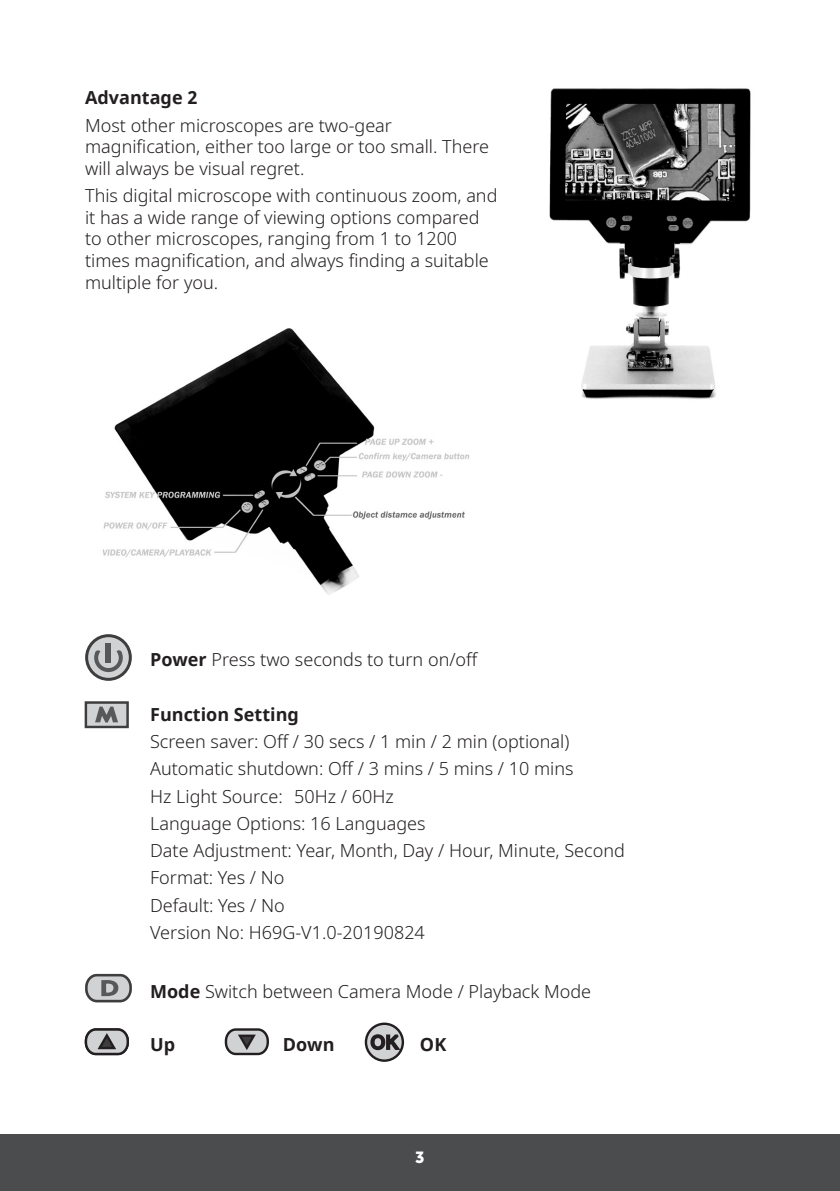
<style>
.page{position:relative;width:840px;height:1191px;background:#fff}
.page>*{position:absolute;margin:0;border:0;box-sizing:border-box;transform-origin:0 0}
.t1{font:300 18px/21.6px "Noto Sans";color:#231f20}
.t2{font:700 18px "Noto Sans";color:#231f20}
.t3{font:16px "Museo Sans 900";color:#fff}
.s1{font-weight:700}
</style>
<div class="page">
<div style="left:0;top:1134px;width:839px;height:57px;background:#4b4c4d"></div>
<img style="left:549px;top:88px;width:202px;height:311px">
<img style="left:102px;top:328px;width:368px;height:267px">
<svg style="left:87px;top:635px;width:43px;height:44px"></svg>
<div style="left:85px;top:634px;width:47px;height:47px;border:3px solid #3e3e3f;border-radius:50%"></div>
<svg style="left:94px;top:649px;width:29px;height:23px"></svg>
<div style="left:106px;top:643px;width:5px;height:19px;background:#57585a"></div>
<div style="left:85px;top:701px;width:44px;height:27px;background:#d1d2d4;border:2px solid #3e3e3f"></div>
<svg style="left:95px;top:706px;width:23px;height:17px"></svg>
<svg style="left:85px;top:973px;width:47px;height:30px"></svg>
<svg style="left:84px;top:1028px;width:45px;height:28px"></svg>
<svg style="left:224px;top:1028px;width:45px;height:28px"></svg>
<svg style="left:366px;top:1023px;width:36px;height:37px"></svg>
<div style="left:364px;top:1022px;width:40px;height:39px;border:2px solid #231f20;border-radius:50%"></div>
<svg style="left:368px;top:1032px;width:35px;height:20px"></svg>
<p class="t2" style="left:85px;top:85px;width:114px">Advantage 2</p>
<p class="t1" style="left:85px;top:115px;width:405px">Most other microscopes are two-gear magnification, either too large or too small. There will always be visual regret.</p>
<p class="t1" style="left:85px;top:185px;width:413px">This digital microscope with continuous zoom, and it has a wide range of viewing options compared to other microscopes, ranging from 1 to 1200 times magnification, and always finding a suitable multiple for you.</p>
<p class="t1" style="left:150px;top:649px;width:329px"><span class="s1">Power</span> Press two seconds to turn on/off</p>
<p class="t2" style="left:150px;top:701px;width:150px">Function Setting</p>
<p class="t1" style="left:150px;top:731px;width:420px">Screen saver: Off / 30 secs / 1 min / 2 min (optional)</p>
<p class="t1" style="left:150px;top:758px;width:424px">Automatic shutdown: Off / 3 mins / 5 mins / 10 mins</p>
<p class="t1" style="left:150px;top:785px;width:245px">Hz Light Source: 50Hz / 60Hz</p>
<p class="t1" style="left:150px;top:813px;width:277px">Language Options: 16 Languages</p>
<p class="t1" style="left:150px;top:840px;width:476px">Date Adjustment: Year, Month, Day / Hour, Minute, Second</p>
<p class="t1" style="left:150px;top:867px;width:136px">Format: Yes / No</p>
<p class="t1" style="left:150px;top:894px;width:136px">Default: Yes / No</p>
<p class="t1" style="left:150px;top:922px;width:276px">Version No: H69G-V1.0-20190824</p>
<p class="t1" style="left:150px;top:981px;width:442px"><span class="s1">Mode</span> Switch between Camera Mode / Playback Mode</p>
<p class="t2" style="left:150px;top:1032px;width:27px">Up</p>
<p class="t2" style="left:283px;top:1032px;width:53px">Down</p>
<p class="t2" style="left:420px;top:1032px;width:28px">OK</p>
<p class="t3" style="left:415px;top:1148px;width:11px">3</p>
</div>
